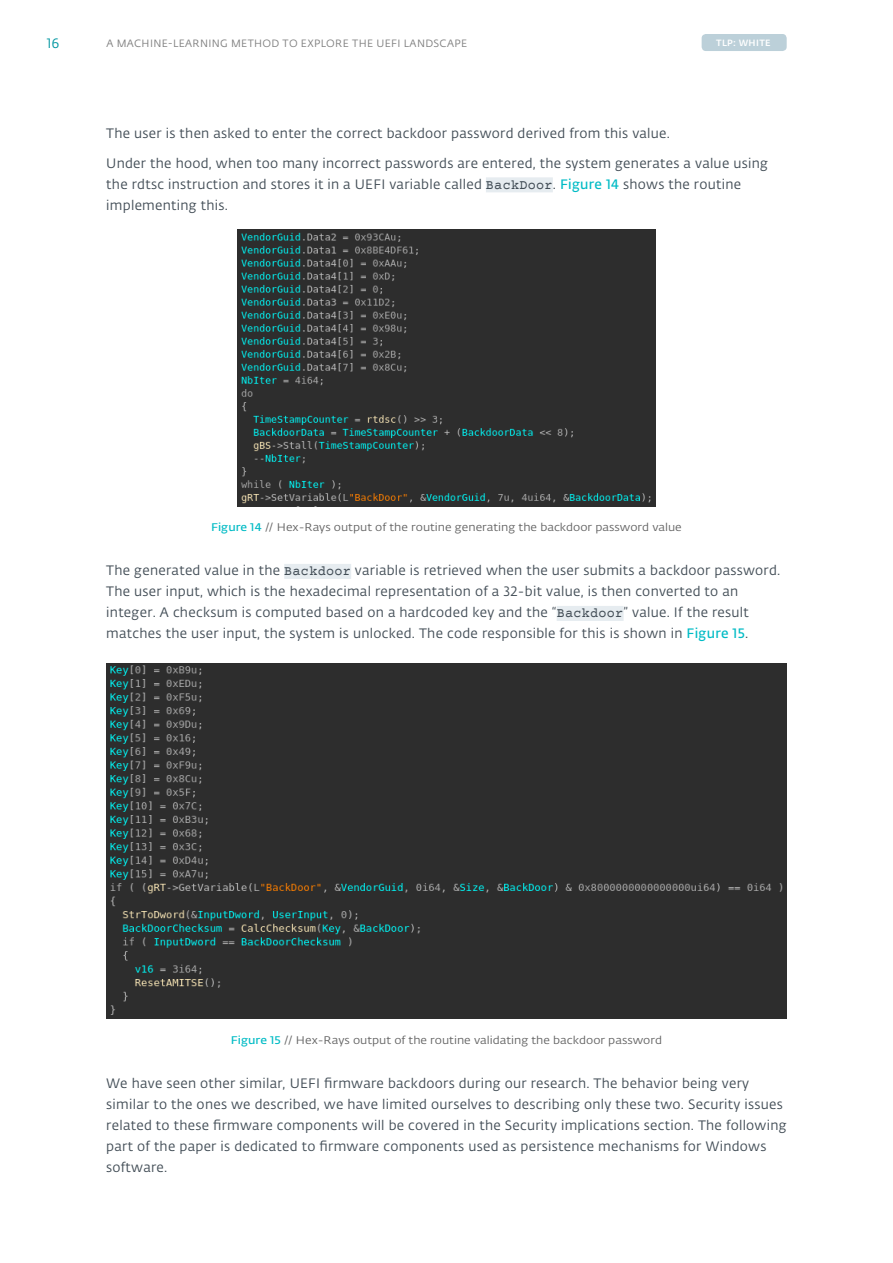
<style>
.page{position:relative;width:893px;height:1263px;background:#fff}
.page>*{position:absolute;margin:0;border:0;box-sizing:border-box;transform-origin:0 0}
.t1{font:13.5px/21px "Fedra Sans Alt Pro Book LF";letter-spacing:.02em;color:#424d56}
.t2{font:13.5px "Fedra Sans Alt Pro Book LF";color:#0096a1}
.Image_Note{font:10.95px "Fedra Sans Alt Pro Book LF";color:#666;scale:1.09 1}
.t3{font:10.5px "Fedra Sans Alt Pro Book LF";letter-spacing:.03em;color:#808080}
.t4{font:9px "Fedra Sans Alt Pro Med LF";letter-spacing:.04em;color:#fff}
.s1{font-family:"Courier Prime"}
.s2{font-family:"Fedra Sans Alt Pro Demi LF";color:#00bbc5}
</style>
<div class="page">
<div style="left:702px;top:34px;width:85px;height:17px;background:#bcd0d9;border-radius:4px"></div>
<div style="left:486px;top:177px;width:67px;height:15px;background:#e6ecf0"></div>
<div style="left:284px;top:564px;width:67px;height:15px;background:#e6ecf0"></div>
<div style="left:557px;top:606px;width:67px;height:15px;background:#e6ecf0"></div>
<img style="left:237px;top:230px;width:418px;height:276px">
<div style="left:106px;top:663px;width:681px;height:356px;background:#2d2d2d"></div>
<p class="t2" style="left:47px;top:34px;width:14px">16</p>
<p class="t3" style="left:106px;top:36px;width:362px">A MACHINE-LEARNING METHOD TO EXPLORE THE UEFI LANDSCAPE</p>
<p class="t4" style="left:716px;top:36px;width:56px">TLP: WHITE</p>
<p class="t1" style="left:106px;top:122px;width:563px">The user is then asked to enter the correct backdoor password derived from this value.</p>
<p class="t1" style="left:106px;top:152px;width:663px">Under the hood, when too many incorrect passwords are entered, the system generates a value using the rdtsc instruction and stores it in a UEFI variable called <span class="s1">BackDoor</span>. <span class="s2">Figure 14</span> shows the routine implementing this.</p>
<p class="Image_Note" style="left:211px;top:519px;width:433px"><span class="s2">Figure 14</span> // Hex-Rays output of the routine generating the backdoor password value</p>
<p class="t1" style="left:106px;top:559px;width:674px">The generated value in the <span class="s1">Backdoor</span> variable is retrieved when the user submits a backdoor password.<br>The user input, which is the hexadecimal representation of a 32-bit value, is then converted to an integer. A checksum is computed based on a hardcoded key and the “<span class="s1">Backdoor</span>” value. If the result matches the user input, the system is unlocked. The code responsible for this is shown in <span class="s2">Figure 15</span>.</p>
<p class="Image_Note" style="left:231px;top:1032px;width:397px"><span class="s2">Figure 15</span> // Hex-Rays output of the routine validating the backdoor password</p>
<p class="t1" style="left:106px;top:1072px;width:682px">We have seen other similar, UEFI firmware backdoors during our research. The behavior being very similar to the ones we described, we have limited ourselves to describing only these two. Security issues related to these firmware components will be covered in the Security implications section. The following part of the paper is dedicated to firmware components used as persistence mechanisms for Windows software.</p>
</div>
